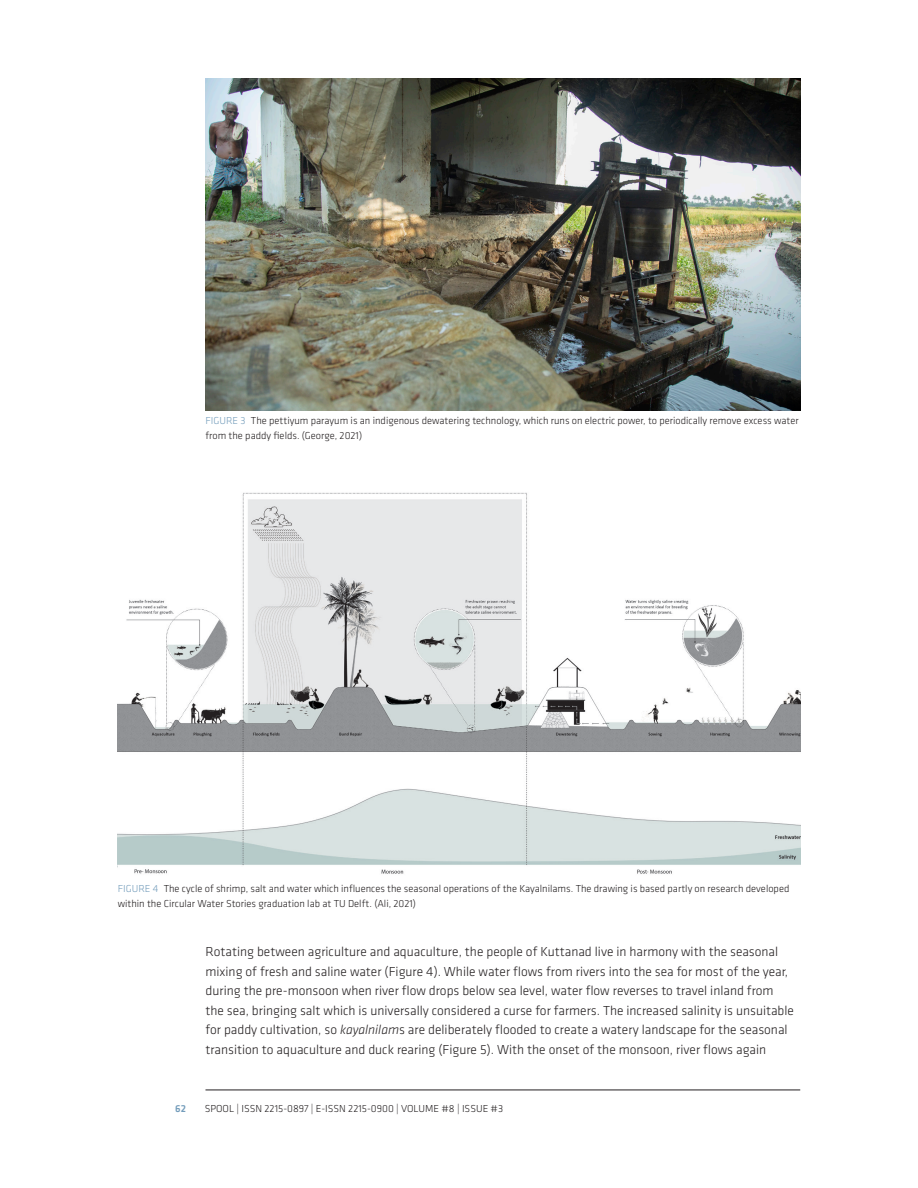
<style>
.page{position:relative;width:918px;height:1188px;background:#fff}
.page>*{position:absolute;margin:0;border:0;box-sizing:border-box;transform-origin:0 0}
.BODY_Normal{font:300 13.5px/19.5px "Klavika Basic";color:#231f20}
.t1{font:300 10.5px/14.7px "Klavika Basic";color:#231f20}
.t2{font:300 10.5px "Klavika Basic";color:#749dbb}
.t3{font:500 10.5px "Klavika Basic";color:#749dbb}
.s1{color:#749dbb}
.s2{font-style:italic}
</style>
<div class="page">
<hr style="left:206px;top:1090px;width:594px;height:1px;background:#231f20">
<img style="left:206px;top:79px;width:594px;height:331px">
<img style="left:118px;top:492px;width:682px;height:382px">
<p class="t1" style="left:206px;top:413px;width:595px;text-indent:35px"><span class="s1">3</span> The pettiyum parayum is an indigenous dewatering technology, which runs on electric power, to periodically remove excess water from the paddy fields. (George, 2021)</p>
<p class="t2" style="left:206px;top:414px;width:12px">Figure</p>
<p class="t1" style="left:118px;top:881px;width:673px;text-indent:35px"><span class="s1">4</span> The cycle of shrimp, salt and water which influences the seasonal operations of the Kayalnilams. The drawing is based partly on research developed within the Circular Water Stories graduation lab at TU Delft. (Ali, 2021)</p>
<p class="BODY_Normal" style="left:206px;top:942px;width:590px">Rotating between agriculture and aquaculture, the people of Kuttanad live in harmony with the seasonal mixing of fresh and saline water (Figure 4). While water flows from rivers into the sea for most of the year, during the pre-monsoon when river flow drops below sea level, water flow reverses to travel inland from the sea, bringing salt which is universally considered a curse for farmers. The increased salinity is unsuitable for paddy cultivation, so <span class="s2">kayalnilam</span>s are deliberately flooded to create a watery landscape for the seasonal transition to aquaculture and duck rearing (Figure 5). With the onset of the monsoon, river flows again</p>
<p class="t2" style="left:118px;top:882px;width:12px">Figure</p>
<p class="t3" style="left:175px;top:1102px;width:12px">62</p>
<p class="t1" style="left:205px;top:1101px;width:300px">SPOOL | ISSN 2215-0897 | E-ISSN 2215-0900 | VOLUME #8 | ISSUE #3</p>
</div>
